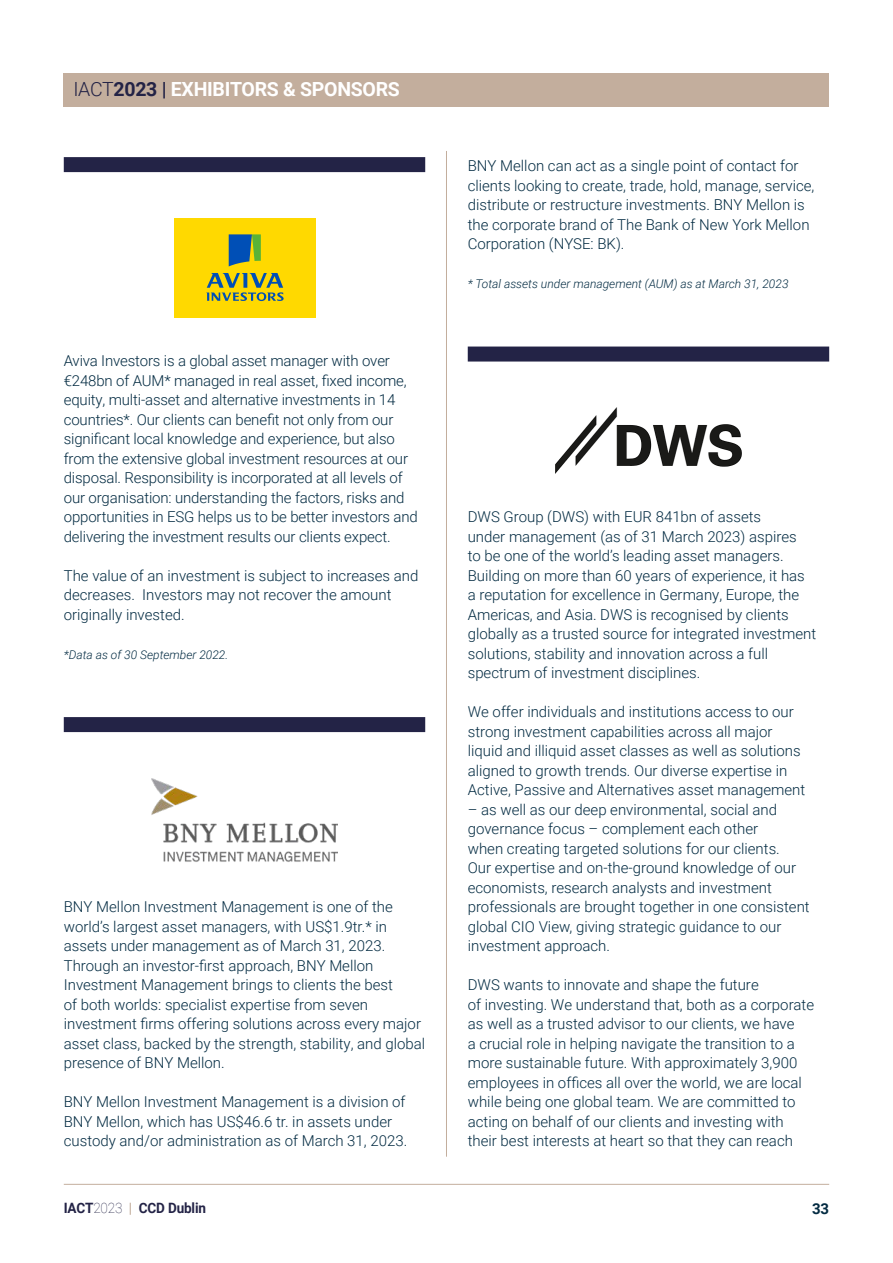
<style>
.page{position:relative;width:893px;height:1263px;background:#fff}
.page>*{position:absolute;margin:0;border:0;box-sizing:border-box;transform-origin:0 0}
.t1{font:700 19.5px "Roboto";letter-spacing:-.015em;color:#fff}
.t2{font:300 15px/19.5px "Roboto";color:#032b42}
.t3{font:700 15px "Roboto";color:#032b42}
.t4{font:700 14.25px "Roboto";letter-spacing:-.01em;color:#232346;scale:.95 1}
.t5{font:italic 300 12px "Roboto";color:#032b42}
.s1{font-weight:300;color:#232346}
.s2{color:#232346}
.s3{font-weight:100}
.s4{color:#c3ae9d}
</style>
<div class="page">
<hr style="left:64px;top:1184px;width:765px;height:1px;background:#c3ae9d">
<div style="left:64px;top:73px;width:765px;height:33px;background:#c3ae9d"></div>
<div style="left:64px;top:157px;width:361px;height:15px;background:#232346"></div>
<div style="left:64px;top:717px;width:361px;height:15px;background:#232346"></div>
<div style="left:174px;top:218px;width:141px;height:100px;background:#ffd900"></div>
<svg style="left:206px;top:273px;width:78px;height:28px"></svg>
<svg style="left:229px;top:234px;width:32px;height:32px"></svg>
<img style="left:152px;top:779px;width:185px;height:83px">
<div style="left:468px;top:347px;width:361px;height:15px;background:#232346"></div>
<img style="left:555px;top:408px;width:186px;height:66px">
<hr style="left:446px;top:151px;width:1px;height:1006px;background:#c3ae9d">
<h1 class="t1" style="left:73px;top:76px;width:328px"><span class="s1">IACT</span><span class="s2">2023 |</span> EXHIBITORS &amp; SPONSORS</h1>
<p class="t2" style="left:64px;top:350px;width:355px">Aviva Investors is a global asset manager with over €248bn of AUM* managed in real asset, fixed income, equity, multi-asset and alternative investments in 14 countries*. Our clients can benefit not only from our significant local knowledge and experience, but also from the extensive global investment resources at our disposal. Responsibility is incorporated at all levels of our organisation: understanding the factors, risks and opportunities in ESG helps us to be better investors and delivering the investment results our clients expect.</p>
<p class="t2" style="left:64px;top:565px;width:356px">The value of an investment is subject to increases and decreases. Investors may not recover the amount originally invested.</p>
<p class="t5" style="left:64px;top:646px;width:166px">*Data as of 30 September 2022.</p>
<p class="t2" style="left:64px;top:896px;width:363px">BNY Mellon Investment Management is one of the world’s largest asset managers, with US$1.9tr.* in assets under management as of March 31, 2023.<br>Through an investor-first approach, BNY Mellon Investment Management brings to clients the best<br>of both worlds: specialist expertise from seven investment firms offering solutions across every major asset class, backed by the strength, stability, and global presence of BNY Mellon.</p>
<p class="t2" style="left:64px;top:1091px;width:345px">BNY Mellon Investment Management is a division of<br>BNY Mellon, which has US$46.6 tr. in assets under custody and/or administration as of March 31, 2023.</p>
<p class="t2" style="left:468px;top:155px;width:348px">BNY Mellon can act as a single point of contact for clients looking to create, trade, hold, manage, service, distribute or restructure investments. BNY Mellon is the corporate brand of The Bank of New York Mellon Corporation (NYSE: BK).</p>
<p class="t5" style="left:468px;top:275px;width:322px">* Total assets under management (AUM) as at March 31, 2023</p>
<p class="t2" style="left:468px;top:506px;width:350px">DWS Group (DWS) with EUR 841bn of assets<br>under management (as of 31 March 2023) aspires<br>to be one of the world’s leading asset managers.<br>Building on more than 60 years of experience, it has a reputation for excellence in Germany, Europe, the Americas, and Asia. DWS is recognised by clients globally as a trusted source for integrated investment solutions, stability and innovation across a full spectrum of investment disciplines.</p>
<p class="t2" style="left:468px;top:701px;width:339px">We offer individuals and institutions access to our strong investment capabilities across all major liquid and illiquid asset classes as well as solutions aligned to growth trends. Our diverse expertise in Active, Passive and Alternatives asset management</p>
<p class="t2" style="left:468px;top:799px;width:343px">– as well as our deep environmental, social and governance focus – complement each other<br>when creating targeted solutions for our clients.<br>Our expertise and on-the-ground knowledge of our economists, research analysts and investment professionals are brought together in one consistent global CIO View, giving strategic guidance to our investment approach.</p>
<p class="t2" style="left:468px;top:974px;width:348px">DWS wants to innovate and shape the future<br>of investing. We understand that, both as a corporate as well as a trusted advisor to our clients, we have<br>a crucial role in helping navigate the transition to a more sustainable future. With approximately 3,900 employees in offices all over the world, we are local while being one global team. We are committed to acting on behalf of our clients and investing with their best interests at heart so that they can reach</p>
<p class="t4" style="left:64px;top:1198px;width:151px">IACT<span class="s3">2023</span> <span class="s4">|</span> CCD Dublin</p>
<p class="t3" style="left:812px;top:1198px;width:18px">33</p>
</div>
